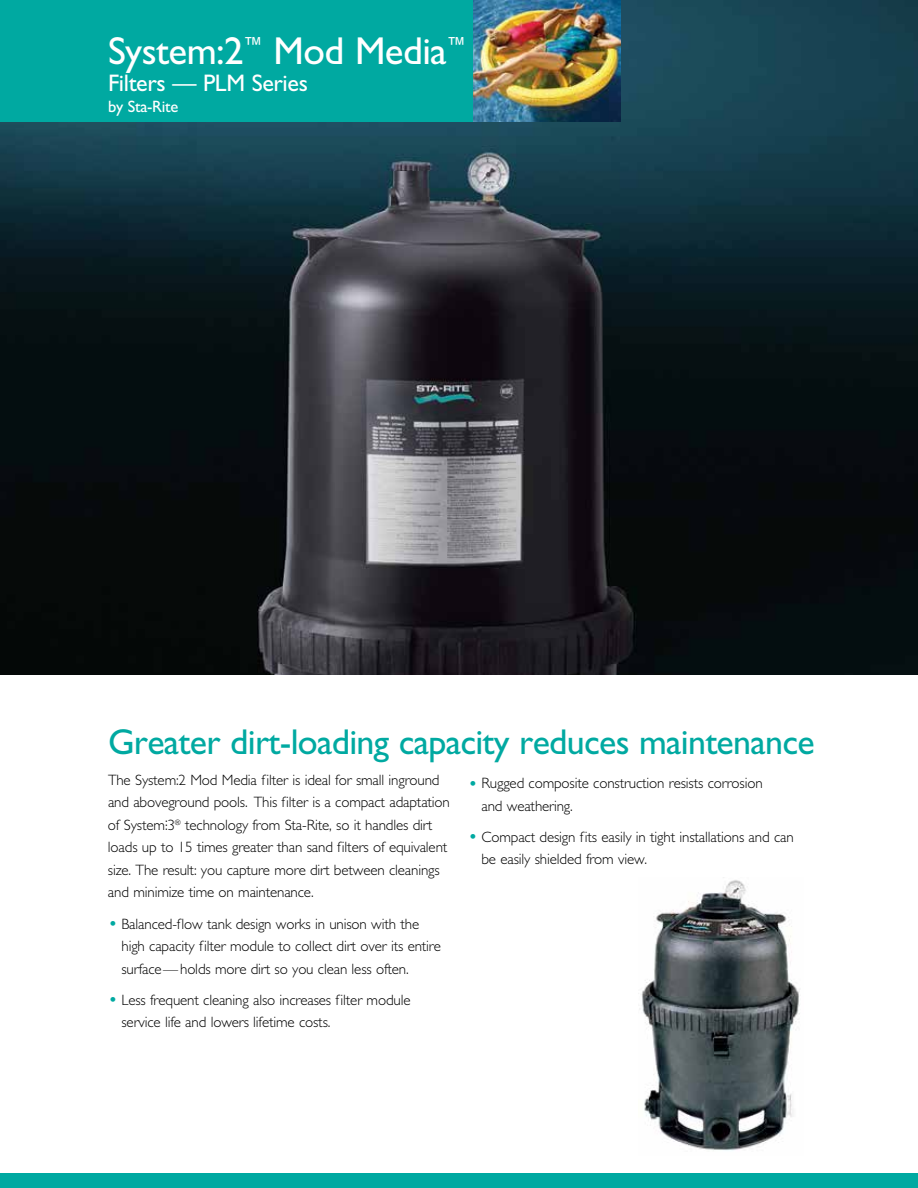
<style>
.page{position:relative;width:918px;height:1188px;background:#fff}
.page>*{position:absolute;margin:0;border:0;box-sizing:border-box;transform-origin:0 0}
.t1{font:39px "Gill Sans Std";letter-spacing:-.015em;color:#fff}
.t2{font:36px "Gill Sans Std";letter-spacing:-.02em;color:#00a9a1}
.t3{font:24px "Gill Sans Std";letter-spacing:-.015em;color:#fff}
.t4{font:16.5px "Gill Sans Std";letter-spacing:-.015em;color:#fff}
.t5{font:300 15px/22.5px "Gill Sans Std";letter-spacing:-.01em;color:#000}
.s1{font-size:19.5px;color:#00a9a1}
</style>
<div class="page">
<img style="left:0;top:0;width:918px;height:675px">
<img style="left:639px;top:880px;width:161px;height:271px">
<img style="left:472px;top:0;width:149px;height:122px">
<div style="left:0;top:0;width:472px;height:122px;background:#00a9a1"></div>
<div style="left:0;top:1173px;width:918px;height:15px;background:#00a9a1"></div>
<h1 class="t1" style="left:108px;top:28px;width:359px">System:2<sup>™</sup> Mod Media<sup>™</sup></h1>
<h3 class="t3" style="left:108px;top:69px;width:201px">Filters — PLM Series</h3>
<p class="t4" style="left:108px;top:97px;width:72px">by Sta-Rite</p>
<h2 class="t2" style="left:108px;top:721px;width:708px">Greater dirt-loading capacity reduces maintenance</h2>
<p class="t5" style="left:108px;top:769px;width:343px">The System:2 Mod Media filter is ideal for small inground and aboveground pools. This filter is a compact adaptation of System 3<sup>®</sup> technology from Sta-Rite, so it handles dirt loads up to 15 times greater than sand filters of equivalent size. The result: you capture more dirt between cleanings and minimize time on maintenance.</p>
<p class="t5" style="left:122px;top:912px;width:321px;text-indent:-14px"><span class="s1">•</span> Balanced-flow tank design works in unison with the high capacity filter module to collect dirt over its entire surface—holds more dirt so you clean less often.</p>
<p class="t5" style="left:122px;top:989px;width:291px;text-indent:-14px"><span class="s1">•</span> Less frequent cleaning also increases filter module service life and lowers lifetime costs.</p>
<p class="t5" style="left:165px;top:810px;width:4px">...</p>
<p class="t5" style="left:482px;top:772px;width:283px;text-indent:-14px"><span class="s1">•</span> Rugged composite construction resists corrosion and weathering.</p>
<p class="t5" style="left:481px;top:826px;width:314px;text-indent:-13px"><span class="s1">•</span> Compact design fits easily in tight installations and can be easily shielded from view.</p>
</div>
